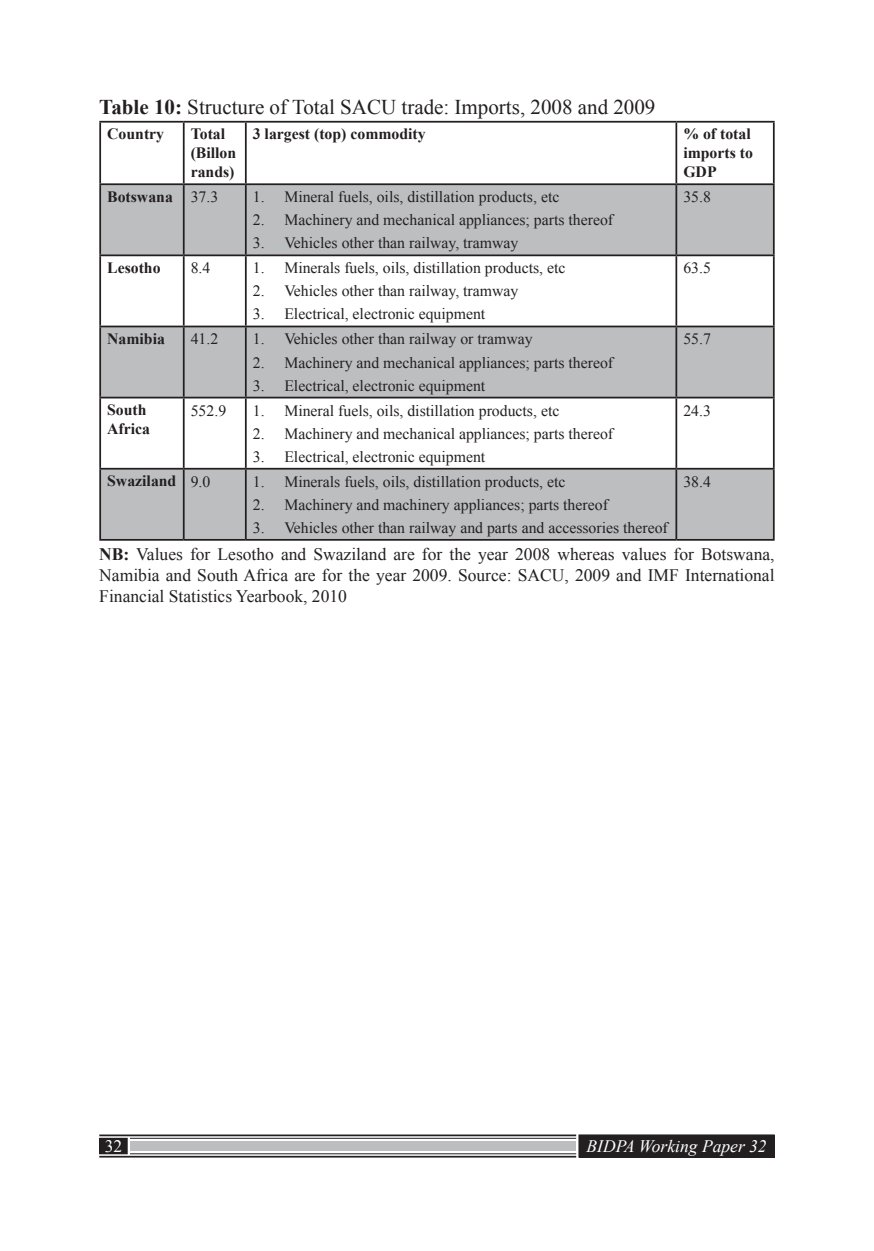
<style>
.page{position:relative;width:874px;height:1251px;background:#fff}
.page>*{position:absolute;margin:0;border:0;box-sizing:border-box;transform-origin:0 0}
.t1{font:21px "Times New Roman";color:#231f20}
.t2{font:17.5px/21px "Times New Roman";color:#231f20;text-align:justify}
.t3{font:italic 17.5px "Times New Roman";color:#fff}
.t4{font:17.5px "Times New Roman";color:#fff}
.t5{font:15.75px "Times New Roman";color:#231f20}
.t6{font:700 15.75px/18.9px "Times New Roman";color:#231f20}
.s1{font-weight:700}
.s2{font-weight:400}
</style>
<div class="page">
<div style="left:100px;top:1137px;width:27px;height:16px;background:#231f20"></div>
<div style="left:99px;top:1137px;width:29px;height:16px;border:1px solid #231f20"></div>
<div style="left:578px;top:1134px;width:195px;height:22px;background:#231f20"></div>
<div style="left:578px;top:1134px;width:196px;height:23px;border:1px solid #231f20"></div>
<div style="left:130px;top:1140px;width:445px;height:10px;background:#bcbec0"></div>
<hr style="left:99px;top:1134px;width:477px;height:1px;background:#231f20">
<hr style="left:99px;top:1155px;width:477px;height:2px;background:#231f20">
<hr style="left:130px;top:1153px;width:446px;height:1px;background:#231f20">
<hr style="left:130px;top:1137px;width:446px;height:1px;background:#231f20">
<svg style="left:101px;top:185px;width:671px;height:354px;fill:#bcbec0"></svg>
<hr style="left:99px;top:121px;width:85px;height:2px;background:#231f20">
<hr style="left:99px;top:123px;width:2px;height:60px;background:#231f20">
<hr style="left:184px;top:121px;width:62px;height:2px;background:#231f20">
<hr style="left:183px;top:123px;width:1px;height:60px;background:#231f20">
<hr style="left:246px;top:121px;width:430px;height:2px;background:#231f20">
<hr style="left:245px;top:123px;width:1px;height:60px;background:#231f20">
<hr style="left:676px;top:121px;width:98px;height:2px;background:#231f20">
<hr style="left:675px;top:123px;width:2px;height:60px;background:#231f20">
<hr style="left:772px;top:123px;width:2px;height:60px;background:#231f20">
<hr style="left:99px;top:183px;width:85px;height:2px;background:#231f20">
<hr style="left:99px;top:185px;width:2px;height:69px;background:#231f20">
<hr style="left:184px;top:183px;width:62px;height:2px;background:#231f20">
<hr style="left:183px;top:185px;width:1px;height:69px;background:#231f20">
<hr style="left:246px;top:183px;width:430px;height:2px;background:#231f20">
<hr style="left:245px;top:185px;width:1px;height:69px;background:#231f20">
<hr style="left:676px;top:183px;width:98px;height:2px;background:#231f20">
<hr style="left:675px;top:185px;width:2px;height:69px;background:#231f20">
<hr style="left:772px;top:185px;width:2px;height:69px;background:#231f20">
<hr style="left:99px;top:254px;width:85px;height:2px;background:#231f20">
<hr style="left:99px;top:256px;width:2px;height:69px;background:#231f20">
<hr style="left:184px;top:254px;width:62px;height:2px;background:#231f20">
<hr style="left:183px;top:256px;width:1px;height:69px;background:#231f20">
<hr style="left:246px;top:254px;width:430px;height:2px;background:#231f20">
<hr style="left:245px;top:256px;width:1px;height:69px;background:#231f20">
<hr style="left:676px;top:254px;width:98px;height:2px;background:#231f20">
<hr style="left:675px;top:256px;width:2px;height:69px;background:#231f20">
<hr style="left:772px;top:256px;width:2px;height:69px;background:#231f20">
<hr style="left:99px;top:325px;width:85px;height:2px;background:#231f20">
<hr style="left:99px;top:327px;width:2px;height:69px;background:#231f20">
<hr style="left:184px;top:325px;width:62px;height:2px;background:#231f20">
<hr style="left:183px;top:327px;width:1px;height:69px;background:#231f20">
<hr style="left:246px;top:325px;width:430px;height:2px;background:#231f20">
<hr style="left:245px;top:327px;width:1px;height:69px;background:#231f20">
<hr style="left:676px;top:325px;width:98px;height:2px;background:#231f20">
<hr style="left:675px;top:327px;width:2px;height:69px;background:#231f20">
<hr style="left:772px;top:327px;width:2px;height:69px;background:#231f20">
<hr style="left:99px;top:396px;width:85px;height:2px;background:#231f20">
<hr style="left:99px;top:398px;width:2px;height:70px;background:#231f20">
<hr style="left:184px;top:396px;width:62px;height:2px;background:#231f20">
<hr style="left:183px;top:398px;width:1px;height:70px;background:#231f20">
<hr style="left:246px;top:396px;width:430px;height:2px;background:#231f20">
<hr style="left:245px;top:398px;width:1px;height:70px;background:#231f20">
<hr style="left:676px;top:396px;width:98px;height:2px;background:#231f20">
<hr style="left:675px;top:398px;width:2px;height:70px;background:#231f20">
<hr style="left:772px;top:398px;width:2px;height:70px;background:#231f20">
<hr style="left:99px;top:468px;width:85px;height:1px;background:#231f20">
<hr style="left:99px;top:469px;width:2px;height:70px;background:#231f20">
<hr style="left:184px;top:468px;width:62px;height:1px;background:#231f20">
<hr style="left:183px;top:469px;width:1px;height:70px;background:#231f20">
<hr style="left:246px;top:468px;width:430px;height:1px;background:#231f20">
<hr style="left:245px;top:469px;width:1px;height:70px;background:#231f20">
<hr style="left:676px;top:468px;width:98px;height:1px;background:#231f20">
<hr style="left:675px;top:469px;width:2px;height:70px;background:#231f20">
<hr style="left:772px;top:469px;width:2px;height:70px;background:#231f20">
<hr style="left:99px;top:539px;width:85px;height:1px;background:#231f20">
<hr style="left:184px;top:539px;width:62px;height:1px;background:#231f20">
<hr style="left:246px;top:539px;width:430px;height:1px;background:#231f20">
<hr style="left:676px;top:539px;width:98px;height:1px;background:#231f20">
<h1 class="t1" style="left:99px;top:93px;width:557px"><span class="s1">Table 10:</span> Structure of Total SACU trade: Imports, 2008 and 2009</h1>
<p class="t6" style="left:107px;top:124px;width:58px">Country</p>
<p class="t6" style="left:191px;top:124px;width:47px">Total (Billon rands)</p>
<p class="t6" style="left:253px;top:124px;width:174px">3 largest (top) commodity</p>
<p class="t6" style="left:683px;top:124px;width:71px">% of total imports to<br>GDP</p>
<p class="t6" style="left:107px;top:187px;width:113px">Botswana <span class="s2">37.3</span></p>
<p class="t5" style="left:253px;top:186px;width:308px">1. Mineral fuels, oils, distillation products, etc</p>
<p class="t5" style="left:253px;top:209px;width:361px">2. Machinery and mechanical appliances; parts thereof</p>
<p class="t5" style="left:253px;top:232px;width:267px">3. Vehicles other than railway, tramway</p>
<p class="t5" style="left:683px;top:186px;width:29px">35.8</p>
<p class="t6" style="left:107px;top:258px;width:55px">Lesotho</p>
<p class="t5" style="left:191px;top:257px;width:21px">8.4</p>
<p class="t5" style="left:253px;top:257px;width:314px">1. Minerals fuels, oils, distillation products, etc</p>
<p class="t5" style="left:253px;top:280px;width:267px">2. Vehicles other than railway, tramway</p>
<p class="t5" style="left:253px;top:303px;width:234px">3. Electrical, electronic equipment</p>
<p class="t6" style="left:107px;top:329px;width:59px">Namibia</p>
<p class="t5" style="left:191px;top:328px;width:29px">41.2</p>
<p class="t5" style="left:253px;top:328px;width:281px">1. Vehicles other than railway or tramway</p>
<p class="t5" style="left:253px;top:351px;width:361px">2. Machinery and mechanical appliances; parts thereof</p>
<p class="t5" style="left:253px;top:374px;width:234px">3. Electrical, electronic equipment</p>
<p class="t6" style="left:107px;top:400px;width:44px">South<br>Africa</p>
<p class="t5" style="left:191px;top:399px;width:37px">552.9</p>
<p class="t5" style="left:253px;top:399px;width:308px">1. Mineral fuels, oils, distillation products, etc</p>
<p class="t5" style="left:253px;top:422px;width:361px">2. Machinery and mechanical appliances; parts thereof</p>
<p class="t5" style="left:253px;top:446px;width:234px">3. Electrical, electronic equipment</p>
<p class="t6" style="left:107px;top:471px;width:105px">Swaziland <span class="s2">9.0</span></p>
<p class="t5" style="left:253px;top:470px;width:314px">1. Minerals fuels, oils, distillation products, etc</p>
<p class="t5" style="left:253px;top:494px;width:356px">2. Machinery and machinery appliances; parts thereof</p>
<p class="t5" style="left:253px;top:517px;width:416px">3. Vehicles other than railway and parts and accessories thereof</p>
<p class="t5" style="left:683px;top:257px;width:29px">63.5</p>
<p class="t5" style="left:683px;top:328px;width:29px">55.7</p>
<p class="t5" style="left:683px;top:399px;width:29px">24.3</p>
<p class="t5" style="left:683px;top:470px;width:29px">38.4</p>
<p class="t2" style="left:99px;top:543px;width:676px"><span class="s1">NB:</span> Values for Lesotho and Swaziland are for the year 2008 whereas values for Botswana, Namibia and South Africa are for the year 2009. Source: SACU, 2009 and IMF International Financial Statistics Yearbook, 2010</p>
<p class="t4" style="left:105px;top:1134px;width:19px">32</p>
<p class="t3" style="left:586px;top:1133px;width:182px">BIDPA Working Paper 32</p>
</div>
